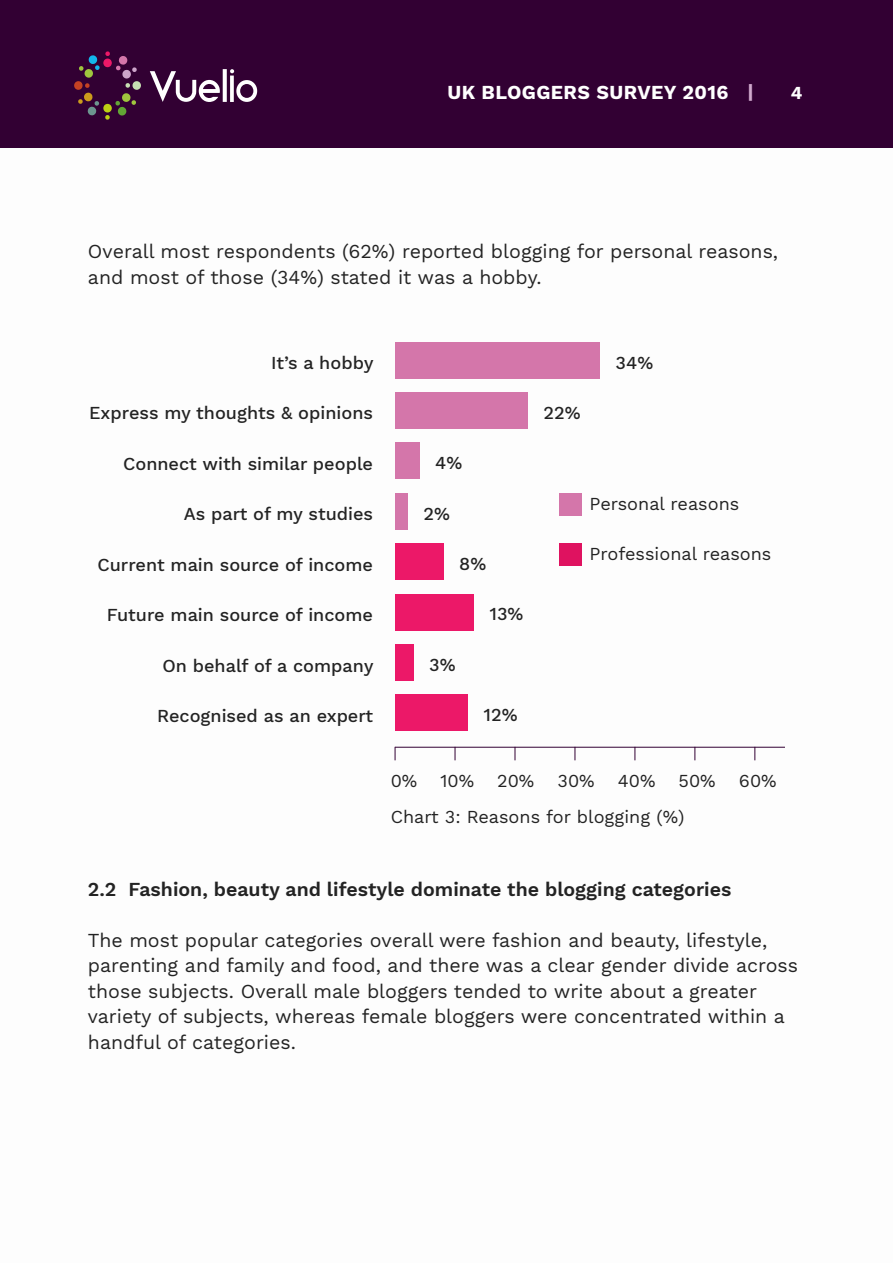
<style>
.page{position:relative;width:893px;height:1263px;background:#fff}
.page>*{position:absolute;margin:0;border:0;box-sizing:border-box;transform-origin:0 0}
.t1{font:19.5px/25.5px "Work Sans";color:#232323}
.t2{font:600 19.5px "Work Sans";color:#232323}
.t3{font:700 19.5px "Work Sans";letter-spacing:.02em;color:#fff}
.t4{font:500 18px "Work Sans";color:#232323}
.t5{font:18px "Work Sans";color:#232323}
.t6{font:700 18px "Work Sans";color:#fff}
.s1{color:#d0a9cd}
</style>
<div class="page">
<div style="left:0;top:0;width:893px;height:148px;background:#320033"></div>
<svg style="left:150px;top:69px;width:107px;height:33px"></svg>
<svg style="left:74px;top:51px;width:67px;height:69px"></svg>
<div style="left:395px;top:342px;width:204px;height:36px;background:#d476aa"></div>
<div style="left:395px;top:694px;width:72px;height:37px;background:#ec1868"></div>
<div style="left:395px;top:644px;width:18px;height:37px;background:#ec1868"></div>
<div style="left:395px;top:594px;width:78px;height:36px;background:#ec1868"></div>
<div style="left:395px;top:543px;width:48px;height:37px;background:#ec1868"></div>
<div style="left:395px;top:493px;width:12px;height:36px;background:#d476aa"></div>
<div style="left:395px;top:443px;width:24px;height:36px;background:#d476aa"></div>
<div style="left:395px;top:392px;width:132px;height:37px;background:#d476aa"></div>
<hr style="left:395px;top:747px;width:389px;height:1px;background:#320033">
<svg style="left:395px;top:747px;width:1px;height:13px"></svg>
<svg style="left:455px;top:747px;width:1px;height:13px"></svg>
<svg style="left:515px;top:747px;width:1px;height:13px"></svg>
<svg style="left:575px;top:747px;width:1px;height:13px"></svg>
<svg style="left:635px;top:747px;width:1px;height:13px"></svg>
<svg style="left:694px;top:747px;width:1px;height:13px"></svg>
<svg style="left:754px;top:747px;width:1px;height:13px"></svg>
<div style="left:559px;top:493px;width:22px;height:23px;background:#d476aa"></div>
<div style="left:559px;top:543px;width:22px;height:23px;background:#df1260"></div>
<p class="t3" style="left:447px;top:81px;width:308px">UK BLOGGERS SURVEY 2016 <span class="s1">|</span></p>
<p class="t6" style="left:791px;top:82px;width:13px">4</p>
<p class="t1" style="left:88px;top:240px;width:692px">Overall most respondents (62%) reported blogging for personal reasons, and most of those (34%) stated it was a hobby.</p>
<p class="t4" style="left:271px;top:352px;width:104px">It’s a hobby</p>
<p class="t4" style="left:89px;top:402px;width:285px">Express my thoughts &amp; opinions</p>
<p class="t4" style="left:123px;top:453px;width:251px">Connect with similar people</p>
<p class="t4" style="left:184px;top:503px;width:191px">As part of my studies</p>
<p class="t4" style="left:97px;top:554px;width:277px">Current main source of income</p>
<p class="t4" style="left:107px;top:604px;width:268px">Future main source of income</p>
<p class="t4" style="left:162px;top:655px;width:213px">On behalf of a company</p>
<p class="t4" style="left:157px;top:705px;width:217px">Recognised as an expert</p>
<p class="t4" style="left:435px;top:452px;width:29px">4%</p>
<p class="t4" style="left:424px;top:503px;width:28px">2%</p>
<p class="t4" style="left:459px;top:553px;width:28px">8%</p>
<p class="t4" style="left:429px;top:654px;width:28px">3%</p>
<p class="t4" style="left:490px;top:604px;width:35px">13%</p>
<p class="t4" style="left:484px;top:704px;width:35px">12%</p>
<p class="t4" style="left:544px;top:402px;width:38px">22%</p>
<p class="t4" style="left:616px;top:352px;width:39px">34%</p>
<p class="t5" style="left:590px;top:493px;width:151px">Personal reasons</p>
<p class="t5" style="left:590px;top:543px;width:183px">Professional reasons</p>
<p class="t5" style="left:391px;top:770px;width:28px">0%</p>
<p class="t5" style="left:440px;top:770px;width:35px">10%</p>
<p class="t5" style="left:497px;top:770px;width:39px">20%</p>
<p class="t5" style="left:558px;top:770px;width:39px">30%</p>
<p class="t5" style="left:618px;top:770px;width:39px">40%</p>
<p class="t5" style="left:679px;top:770px;width:39px">50%</p>
<p class="t5" style="left:739px;top:770px;width:98px">60% 70%</p>
<p class="t5" style="left:391px;top:806px;width:295px">Chart 3: Reasons for blogging (%)</p>
<p class="t2" style="left:88px;top:878px;width:645px">2.2 Fashion, beauty and lifestyle dominate the blogging categories</p>
<p class="t1" style="left:88px;top:928px;width:712px">The most popular categories overall were fashion and beauty, lifestyle, parenting and family and food, and there was a clear gender divide across those subjects. Overall male bloggers tended to write about a greater variety of subjects, whereas female bloggers were concentrated within a handful of categories.</p>
</div>
